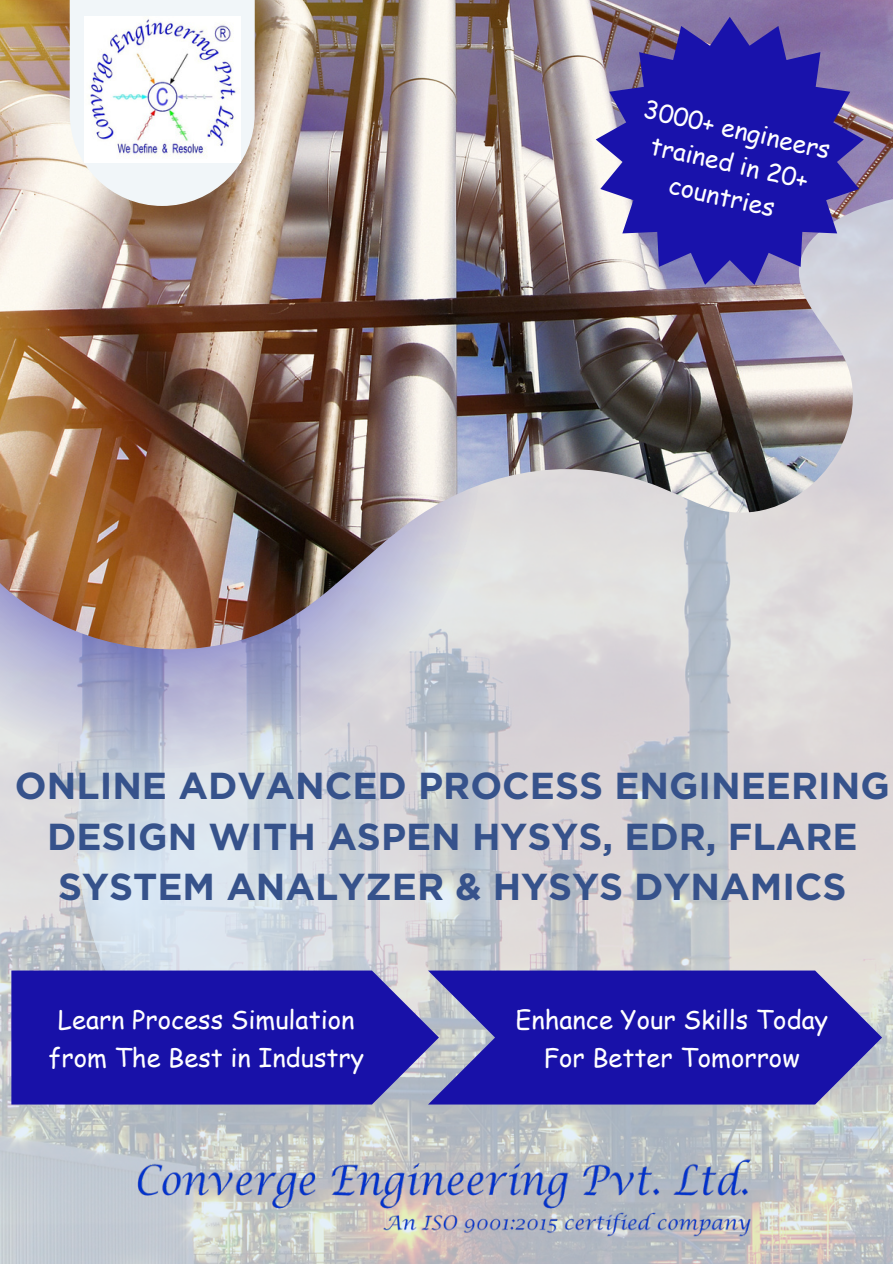
<style>
.page{position:relative;width:893px;height:1264px;background:#fff}
.page>*{position:absolute;margin:0;border:0;box-sizing:border-box;transform-origin:0 0}
.t1{font:700 37.5px/50.7px "Gotham";color:#36528b;text-align:center}
.t2{font:25.5px/38.2px "Comic Sans MS";color:#fff;text-align:center}
.t3{font:24.75px/34.3px "Comic Sans MS";color:#fff;text-align:center}
</style>
<div class="page">
<img style="left:0;top:650px;width:892px;height:613px">
<svg style="left:77px;top:768px;width:355px;height:202px;background:#d3dae2"></svg>
<svg style="left:0;top:650px;width:481px;height:118px;background:#bec1d3"></svg>
<img style="left:0;top:0;width:892px;height:650px">
<svg style="left:70px;top:0;width:185px;height:206px;fill:#f1f6f9"></svg>
<img style="left:85px;top:17px;width:155px;height:145px">
<svg style="left:11px;top:970px;width:417px;height:134px;background:#221baa"></svg>
<svg style="left:428px;top:970px;width:453px;height:134px;background:#312cad"></svg>
<img style="left:133px;top:1117px;width:627px;height:146px">
<svg style="left:595px;top:17px;width:268px;height:268px;background:#4e45b0"></svg>
<p class="t3" style="left:648px;top:90px;width:192px;rotate:13deg">3000+ engineers trained in 20+ countries</p>
<p class="t1" style="left:15px;top:760px;width:876px">ONLINE ADVANCED PROCESS ENGINEERING<br>DESIGN WITH ASPEN HYSYS, EDR, FLARE<br>SYSTEM ANALYZER &amp; HYSYS DYNAMICS</p>
<p class="t2" style="left:49px;top:999px;width:317px">Learn Process Simulation from The Best in Industry</p>
<p class="t2" style="left:515px;top:999px;width:314px">Enhance Your Skills Today<br>For Better Tomorrow</p>
</div>
